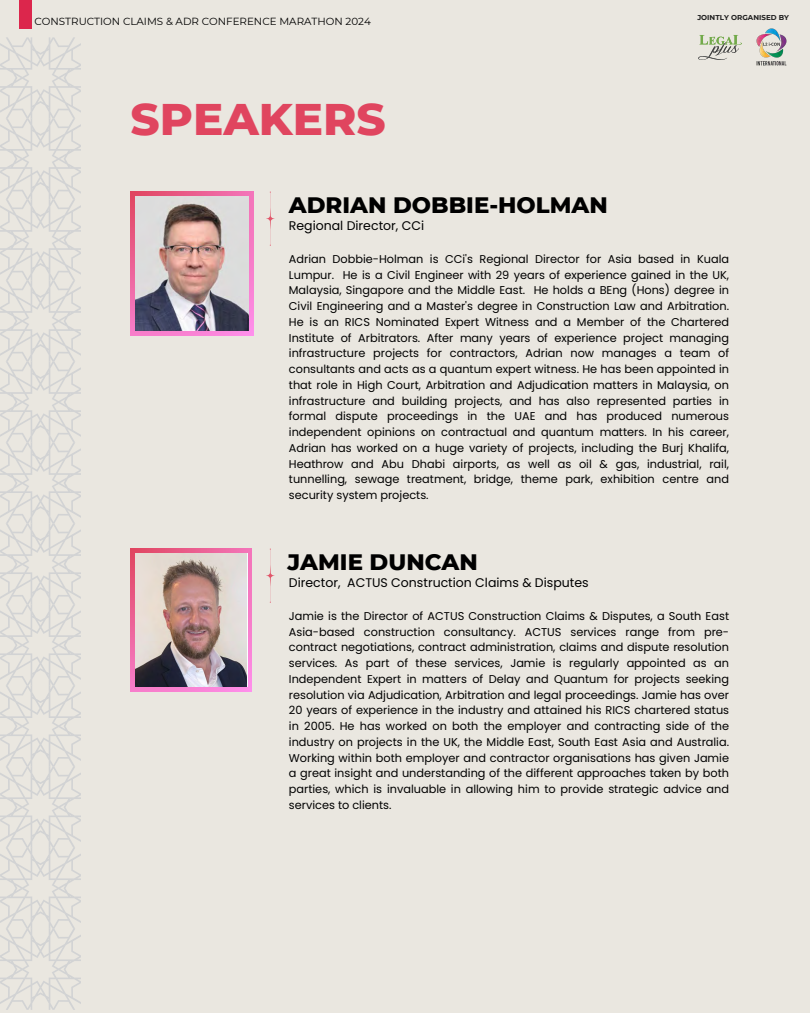
<style>
.page{position:relative;width:810px;height:1013px;background:#fff}
.page>*{position:absolute;margin:0;border:0;box-sizing:border-box;transform-origin:0 0}
.t1{font:800 45.2px "Montserrat";color:#e0455f}
.t2{font:800 22.8px "Montserrat";color:#000}
.t3{font:12.5px "Poppins";color:#000}
.t4{font:11.3px/15.8px "Poppins";color:#000;text-align:justify}
.t5{font:10.3px "Montserrat";color:#000}
.t6{font:700 7.1px "Montserrat";letter-spacing:.005em;color:#1e1e1e}
</style>
<div class="page">
<div style="left:0;top:0;width:810px;height:1012px;background:#eae7e0"></div>
<svg style="left:0;top:37px;width:81px;height:972px"></svg>
<div style="left:19px;top:0;width:12px;height:28px;background:#dc264c"></div>
<svg style="left:698px;top:35px;width:44px;height:25px"></svg>
<img style="left:756px;top:28px;width:31px;height:38px">
<svg style="left:266px;top:548px;width:9px;height:54px"></svg>
<svg style="left:131px;top:549px;width:121px;height:142px"></svg>
<img style="left:135px;top:553px;width:112px;height:133px">
<svg style="left:266px;top:191px;width:9px;height:55px"></svg>
<svg style="left:131px;top:191px;width:122px;height:144px"></svg>
<img style="left:135px;top:196px;width:113px;height:134px">
<p class="t5" style="left:34px;top:15px;width:338px">CONSTRUCTION CLAIMS &amp; ADR CONFERENCE MARATHON 2024</p>
<h1 class="t1" style="left:131px;top:91px;width:257px">SPEAKERS</h1>
<h2 class="t2" style="left:289px;top:190px;width:320px">ADRIAN DOBBIE-HOLMAN</h2>
<p class="t3" style="left:289px;top:217px;width:137px">Regional Director, CCi</p>
<p class="t6" style="left:697px;top:13px;width:93px">JOINTLY ORGANISED BY</p>
<p class="t4" style="left:289px;top:251px;width:442px">Adrian Dobbie-Holman is CCi's Regional Director for Asia based in Kuala Lumpur. He is a Civil Engineer with 29 years of experience gained in the UK, Malaysia, Singapore and the Middle East. He holds a BEng (Hons) degree in Civil Engineering and a Master's degree in Construction Law and Arbitration.<br>He is an RICS Nominated Expert Witness and a Member of the Chartered Institute of Arbitrators. After many years of experience project managing infrastructure projects for contractors, Adrian now manages a team of consultants and acts as a quantum expert witness. He has been appointed in that role in High Court, Arbitration and Adjudication matters in Malaysia, on infrastructure and building projects, and has also represented parties in formal dispute proceedings in the UAE and has produced numerous independent opinions on contractual and quantum matters. In his career, Adrian has worked on a huge variety of projects, including the Burj Khalifa, Heathrow and Abu Dhabi airports, as well as oil &amp; gas, industrial, rail, tunnelling, sewage treatment, bridge, theme park, exhibition centre and security system projects.</p>
<h2 class="t2" style="left:288px;top:547px;width:192px">JAMIE DUNCAN</h2>
<p class="t3" style="left:289px;top:574px;width:301px">Director, ACTUS Construction Claims &amp; Disputes</p>
<p class="t4" style="left:289px;top:608px;width:442px">Jamie is the Director of ACTUS Construction Claims &amp; Disputes, a South East Asia-based construction consultancy. ACTUS services range from pre&shy;contract negotiations, contract administration, claims and dispute resolution services. As part of these services, Jamie is regularly appointed as an Independent Expert in matters of Delay and Quantum for projects seeking resolution via Adjudication, Arbitration and legal proceedings. Jamie has over 20 years of experience in the industry and attained his RICS chartered status in 2005. He has worked on both the employer and contracting side of the industry on projects in the UK, the Middle East, South East Asia and Australia.<br>Working within both employer and contractor organisations has given Jamie a great insight and understanding of the different approaches taken by both parties, which is invaluable in allowing him to provide strategic advice and services to clients.</p>
</div>
